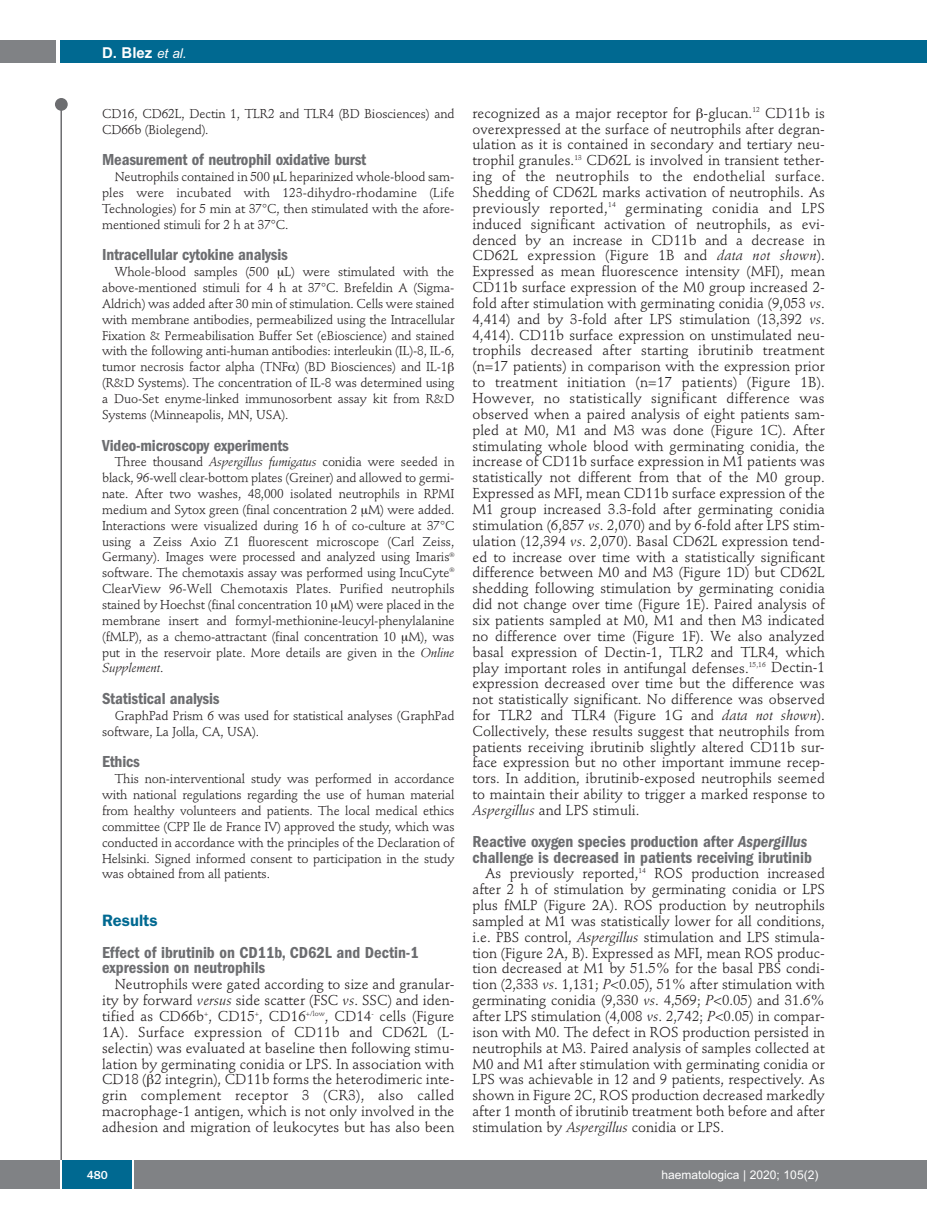
<style>
.page{position:relative;width:927px;height:1225px;background:#fff}
.page>*{position:absolute;margin:0;border:0;box-sizing:border-box;transform-origin:0 0}
.t1{font:600 condensed 16.5px/15.9px "Franklin Gothic";color:#6c6d70}
.t2{font:600 16.5px "Franklin Gothic";color:#006991}
.t3{font:700 15px "Arial";color:#fff}
.t4{font:14.25px/15.9px "Stempel Schneidler";letter-spacing:.005em;color:#231f20;text-align:justify}
.t5{font:12.75px/15.9px "Stempel Schneidler";letter-spacing:-.01em;color:#231f20}
.t6{font:12px "Arial";color:#fff}
.t7{font:500 12px "Franklin Gothic";color:#fff}
.s1{font-weight:400;font-style:italic;font-size:13.5px}
.s2{font-style:italic}
</style>
<div class="page">
<div style="left:911px;top:40px;width:16px;height:22px;background:#006991"></div>
<div style="left:910px;top:1160px;width:17px;height:28px;background:#808285"></div>
<div style="left:55px;top:98px;width:13px;height:13px;background:#6c6d70;border-radius:50%"></div>
<hr style="left:60px;top:101px;width:2px;height:1061px;background:#6c6d70">
<div style="left:60px;top:40px;width:852px;height:22px;background:#006991"></div>
<div style="left:0;top:40px;width:56px;height:22px;background:#808285"></div>
<div style="left:0;top:1160px;width:911px;height:28px;background:#808285"></div>
<div style="left:62px;top:1160px;width:71px;height:28px;background:#006991"></div>
<hr style="left:60px;top:1160px;width:2px;height:28px;background:#fff">
<svg style="left:133px;top:1160px;width:1px;height:28px"></svg>
<p class="t3" style="left:102px;top:44px;width:86px">D. Blez <span class="s1">et al.</span></p>
<p class="t5" style="left:102px;top:107px;width:354px">CD16, CD62L, Dectin 1, TLR2 and TLR4 (BD Biosciences) and<br>CD66b (Biolegend).</p>
<p class="t1" style="left:102px;top:153px;width:266px">Measurement of neutrophil oxidative burst</p>
<p class="t5" style="left:102px;top:170px;width:354px;text-align:justify;text-indent:13px">Neutrophils contained in 500 L heparinized whole-blood sam&shy;ples were incubated with 123-dihydro-rhodamine (Life Technologies) for 5 min at 37°C, then stimulated with the afore&shy;mentioned stimuli for 2 h at 37°C.</p>
<p class="t1" style="left:102px;top:248px;width:187px">Intracellular cytokine analysis</p>
<p class="t5" style="left:102px;top:265px;width:354px;text-indent:13px">Whole-blood samples (500 L) were stimulated with the above-mentioned stimuli for 4 h at 37°C. Brefeldin A (Sigma-Aldrich) was added after 30 min of stimulation. Cells were stained with membrane antibodies, permeabilized using the Intracellular Fixation &amp; Permeabilisation Buffer Set (eBioscience) and stained with the following anti-human antibodies: interleukin (IL)-8, IL-6, tumor necrosis factor alpha (TNF ) (BD Biosciences) and IL-1 (R&amp;D Systems). The concentration of IL-8 was determined using a Duo-Set enyme-linked immunosorbent assay kit from R&amp;D Systems (Minneapolis, MN, USA).</p>
<p class="t1" style="left:102px;top:438px;width:189px">Video-microscopy experiments</p>
<p class="t5" style="left:102px;top:455px;width:354px;text-align:justify;text-indent:13px">Three thousand <span class="s2">Aspergillus fumigatus</span> conidia were seeded in black, 96-well clear-bottom plates (Greiner) and allowed to germi&shy;nate. After two washes, 48,000 isolated neutrophils in RPMI medium and Sytox green (final concentration 2 M) were added.<br>Interactions were visualized during 16 h of co-culture at 37°C using a Zeiss Axio Z1 fluorescent microscope (Carl Zeiss, Germany). Images were processed and analyzed using Imaris<sup>® </sup>software. The chemotaxis assay was performed using IncuCyte<sup>® </sup>ClearView 96-Well Chemotaxis Plates. Purified neutrophils stained by Hoechst (final concentration 10 M) were placed in the membrane insert and formyl-methionine-leucyl-phenylalanine (fMLP), as a chemo-attractant (final concentration 10 M), was put in the reservoir plate. More details are given in the <span class="s2">Online Supplement</span>.</p>
<p class="t1" style="left:102px;top:692px;width:119px">Statistical analysis</p>
<p class="t5" style="left:102px;top:709px;width:354px;text-indent:13px">GraphPad Prism 6 was used for statistical analyses (GraphPad software, La Jolla, CA, USA).</p>
<p class="t1" style="left:102px;top:755px;width:39px">Ethics</p>
<p class="t5" style="left:102px;top:772px;width:354px;text-align:justify;text-indent:13px">This non-interventional study was performed in accordance with national regulations regarding the use of human material from healthy volunteers and patients. The local medical ethics committee (CPP Ile de France IV) approved the study, which was conducted in accordance with the principles of the Declaration of Helsinki. Signed informed consent to participation in the study was obtained from all patients.</p>
<p class="t2" style="left:102px;top:914px;width:57px">Results</p>
<p class="t1" style="left:102px;top:945px;width:318px">Effect of ibrutinib on CD11b, CD62L and Dectin-1 expression on neutrophils</p>
<p class="t4" style="left:102px;top:978px;width:354px;text-indent:13px">Neutrophils were gated according to size and granular&shy;ity by forward <span class="s2">versus</span> side scatter (FSC <span class="s2">vs</span>. SSC) and iden&shy;tified as CD66b<sup>+</sup>, CD15<sup>+</sup>, CD16<sup>+/low</sup>, CD14<sup>-</sup> cells (Figure 1A). Surface expression of CD11b and CD62L (L&shy;selectin) was evaluated at baseline then following stimu&shy;lation by germinating conidia or LPS. In association with CD18 ( 2 integrin), CD11b forms the heterodimeric inte&shy;grin complement receptor 3 (CR3), also called macrophage-1 antigen, which is not only involved in the adhesion and migration of leukocytes but has also been</p>
<p class="t4" style="left:472px;top:106px;width:354px">recognized as a major receptor for -glucan.<sup>12</sup> CD11b is overexpressed at the surface of neutrophils after degran&shy;ulation as it is contained in secondary and tertiary neu&shy;trophil granules.<sup>13</sup> CD62L is involved in transient tether&shy;ing of the neutrophils to the endothelial surface.<br>Shedding of CD62L marks activation of neutrophils. As previously reported,<sup>14</sup> germinating conidia and LPS induced significant activation of neutrophils, as evi&shy;denced by an increase in CD11b and a decrease in CD62L expression (Figure 1B and <span class="s2">data not shown</span>).<br>Expressed as mean fluorescence intensity (MFI), mean CD11b surface expression of the M0 group increased 2- fold after stimulation with germinating conidia (9,053 <span class="s2">vs</span>.<br>4,414) and by 3-fold after LPS stimulation (13,392 <span class="s2">vs</span>.<br>4,414). CD11b surface expression on unstimulated neu&shy;trophils decreased after starting ibrutinib treatment (n=17 patients) in comparison with the expression prior to treatment initiation (n=17 patients) (Figure 1B).<br>However, no statistically significant difference was observed when a paired analysis of eight patients sam&shy;pled at M0, M1 and M3 was done (Figure 1C). After stimulating whole blood with germinating conidia, the increase of CD11b surface expression in M1 patients was statistically not different from that of the M0 group.<br>Expressed as MFI, mean CD11b surface expression of the M1 group increased 3.3-fold after germinating conidia stimulation (6,857 <span class="s2">vs</span>. 2,070) and by 6-fold after LPS stim&shy;ulation (12,394 <span class="s2">vs</span>. 2,070). Basal CD62L expression tend&shy;ed to increase over time with a statistically significant difference between M0 and M3 (Figure 1D) but CD62L shedding following stimulation by germinating conidia did not change over time (Figure 1E). Paired analysis of six patients sampled at M0, M1 and then M3 indicated no difference over time (Figure 1F). We also analyzed basal expression of Dectin-1, TLR2 and TLR4, which play important roles in antifungal defenses.<sup>15,16</sup> Dectin-1 expression decreased over time but the difference was not statistically significant. No difference was observed for TLR2 and TLR4 (Figure 1G and <span class="s2">data not shown</span>).<br>Collectively, these results suggest that neutrophils from patients receiving ibrutinib slightly altered CD11b sur&shy;face expression but no other important immune recep&shy;tors. In addition, ibrutinib-exposed neutrophils seemed to maintain their ability to trigger a marked response to <span class="s2">Aspergillus</span> and LPS stimuli.</p>
<p class="t1" style="left:472px;top:834px;width:341px">Reactive oxygen species production after <span class="s2">Aspergillus </span>challenge is decreased in patients receiving ibrutinib</p>
<p class="t4" style="left:472px;top:867px;width:354px;text-indent:13px">As previously reported,<sup>14</sup> ROS production increased after 2 h of stimulation by germinating conidia or LPS plus fMLP (Figure 2A). ROS production by neutrophils sampled at M1 was statistically lower for all conditions, i.e. PBS control, <span class="s2">Aspergillus</span> stimulation and LPS stimula&shy;tion (Figure 2A, B). Expressed as MFI, mean ROS produc&shy;tion decreased at M1 by 51.5% for the basal PBS condi&shy;tion (2,333 <span class="s2">vs</span>. 1,131; <span class="s2">P</span>&lt;0.05), 51% after stimulation with germinating conidia (9,330 <span class="s2">vs</span>. 4,569; <span class="s2">P</span>&lt;0.05) and 31.6% after LPS stimulation (4,008 <span class="s2">vs</span>. 2,742; <span class="s2">P</span>&lt;0.05) in compar&shy;ison with M0. The defect in ROS production persisted in neutrophils at M3. Paired analysis of samples collected at M0 and M1 after stimulation with germinating conidia or LPS was achievable in 12 and 9 patients, respectively. As shown in Figure 2C, ROS production decreased markedly after 1 month of ibrutinib treatment both before and after stimulation by <span class="s2">Aspergillus</span> conidia or LPS.</p>
<p class="t7" style="left:87px;top:1167px;width:23px">480</p>
<p class="t6" style="left:661px;top:1167px;width:158px">haematologica | 2020; 105(2)</p>
</div>
